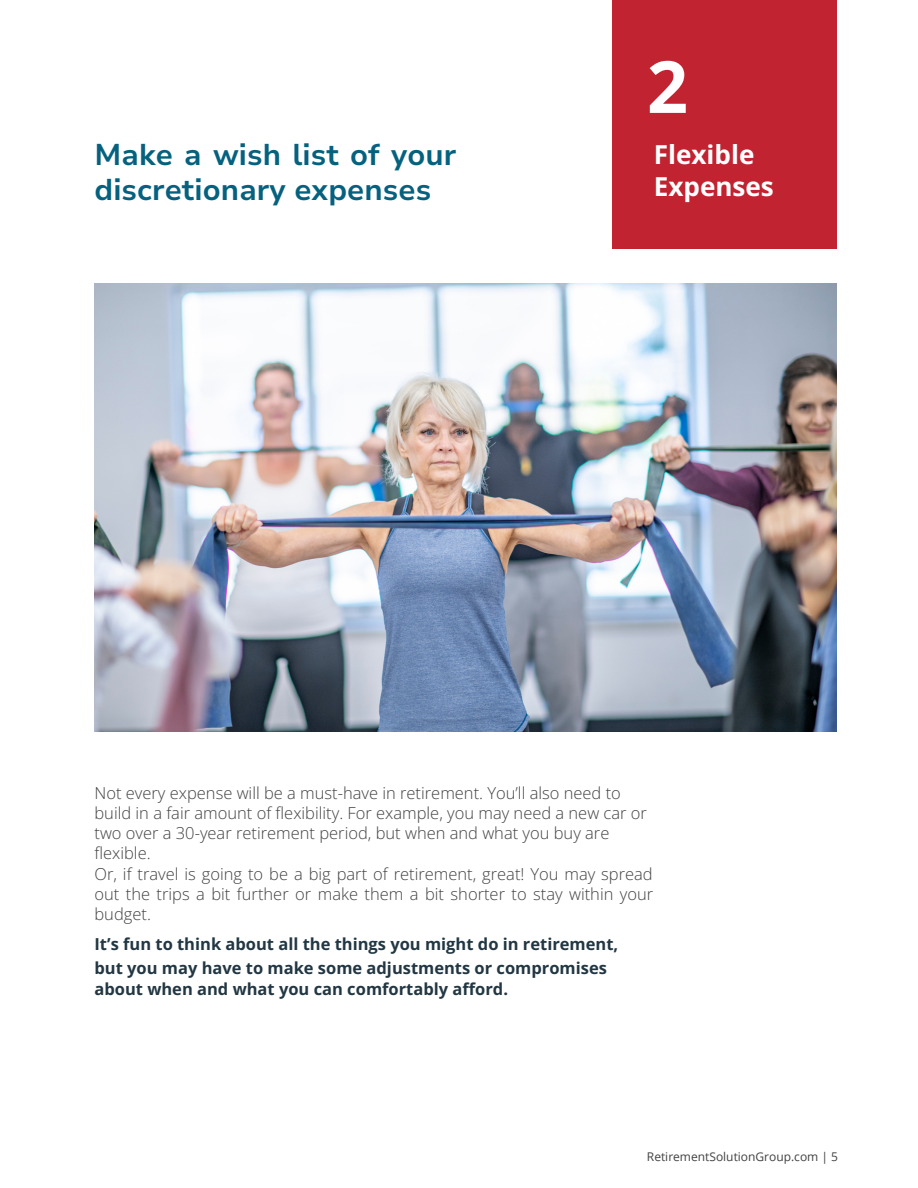
<style>
.page{position:relative;width:918px;height:1188px;background:#fff}
.page>*{position:absolute;margin:0;border:0;box-sizing:border-box;transform-origin:0 0}
.t1{font:700 72px "Open Sans";color:#fff}
.t2{font:700 30px/34.8px "Nunito Sans 10 pt";letter-spacing:.005em;color:#06617e}
.t3{font:700 26.1px "Open Sans";color:#fff}
.t4{font:300 16.5px/20.2px "Open Sans";color:#414143}
.t5{font:700 16.5px "Open Sans";color:#223743}
.t6{font:12px "Open Sans";color:#414143}
</style>
<div class="page">
<div style="left:612px;top:0;width:225px;height:249px;background:#c22331"></div>
<img style="left:94px;top:283px;width:743px;height:449px">
<p class="t2" style="left:94px;top:138px;width:364px">Make a wish list of your discretionary expenses</p>
<p class="t1" style="left:647px;top:36px;width:43px">2</p>
<p class="t3" style="left:654px;top:136px;width:102px">Flexible</p>
<p class="t3" style="left:654px;top:168px;width:122px">Expenses</p>
<p class="t4" style="left:94px;top:782px;width:554px">Not every expense will be a must-have in retirement. You’ll also need to build in a fair amount of flexibility. For example, you may need a new car or two over a 30-year retirement period, but when and what you buy are flexible.</p>
<p class="t4" style="left:94px;top:863px;width:560px;text-align:justify">Or, if travel is going to be a big part of retirement, great! You may spread out the trips a bit further or make them a bit shorter to stay within your budget.</p>
<p class="t5" style="left:94px;top:933px;width:525px">It’s fun to think about all the things you might do in retirement,</p>
<p class="t5" style="left:94px;top:956px;width:514px">but you may have to make some adjustments or compromises</p>
<p class="t5" style="left:94px;top:978px;width:415px">about when and what you can comfortably afford.</p>
<p class="t6" style="left:647px;top:1148px;width:193px">RetirementSolutionGroup.com | 5</p>
</div>
